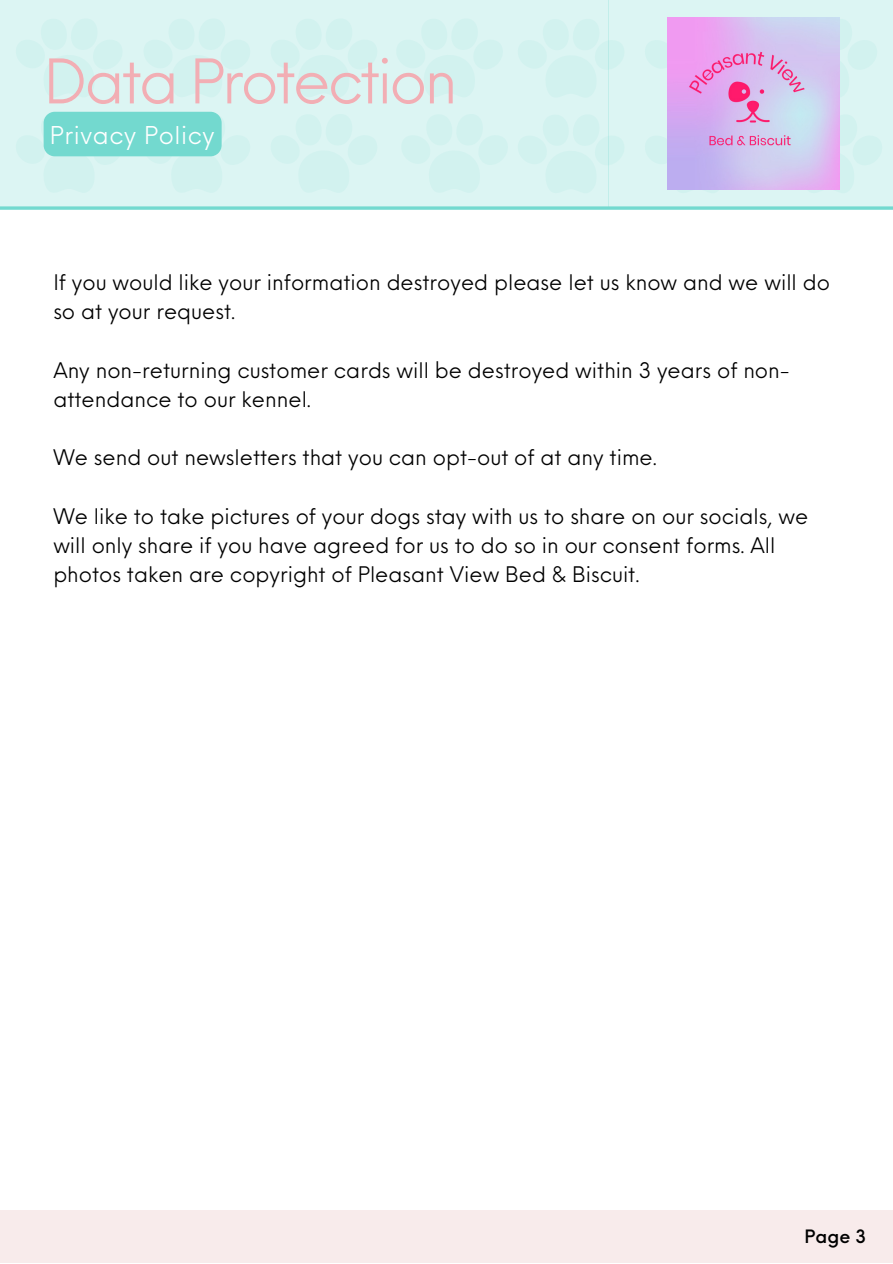
<style>
.page{position:relative;width:893px;height:1264px;background:#fff}
.page>*{position:absolute;margin:0;border:0;box-sizing:border-box;transform-origin:0 0}
.t1{font:60px "Neue Einstellung";letter-spacing:-.05em;color:#f2aeb4}
.t2{font:24px "Neue Einstellung";letter-spacing:.025em;color:#fff}
.t3{font:21px/29.2px "Neue Einstellung";color:#000}
.t4{font:500 18px "Neue Einstellung";color:#000}
</style>
<div class="page">
<div style="left:0;top:1210px;width:892px;height:52px;background:#f8ebeb"></div>
<div style="left:0;top:0;width:608px;height:208px;background:#dcf5f3"></div>
<svg style="left:0;top:206px;width:892px;height:4px;background:#84ddd4"></svg>
<div style="left:43px;top:112px;width:179px;height:45px;background:#73d9cf"></div>
<div style="left:608px;top:0;width:284px;height:208px;background:#dcf5f3"></div>
<svg style="left:839px;top:19px;width:1px;height:79px"></svg>
<svg style="left:839px;top:114px;width:1px;height:76px"></svg>
<img style="left:667px;top:18px;width:172px;height:172px">
<p class="t1" style="left:44px;top:28px;width:415px">Data Protection</p>
<p class="t2" style="left:50px;top:114px;width:166px">Privacy Policy</p>
<p class="t3" style="left:53px;top:265px;width:778px">If you would like your information destroyed please let us know and we will do so at your request.</p>
<p class="t3" style="left:53px;top:353px;width:738px">Any non-returning customer cards will be destroyed within 3 years of non&shy;attendance to our kennel.</p>
<p class="t3" style="left:53px;top:441px;width:605px">We send out newsletters that you can opt-out of at any time.</p>
<p class="t3" style="left:53px;top:499px;width:756px">We like to take pictures of your dogs stay with us to share on our socials, we will only share if you have agreed for us to do so in our consent forms. All photos taken are copyright of Pleasant View Bed &amp; Biscuit.</p>
<p class="t4" style="left:804px;top:1220px;width:63px">Page 3</p>
</div>
